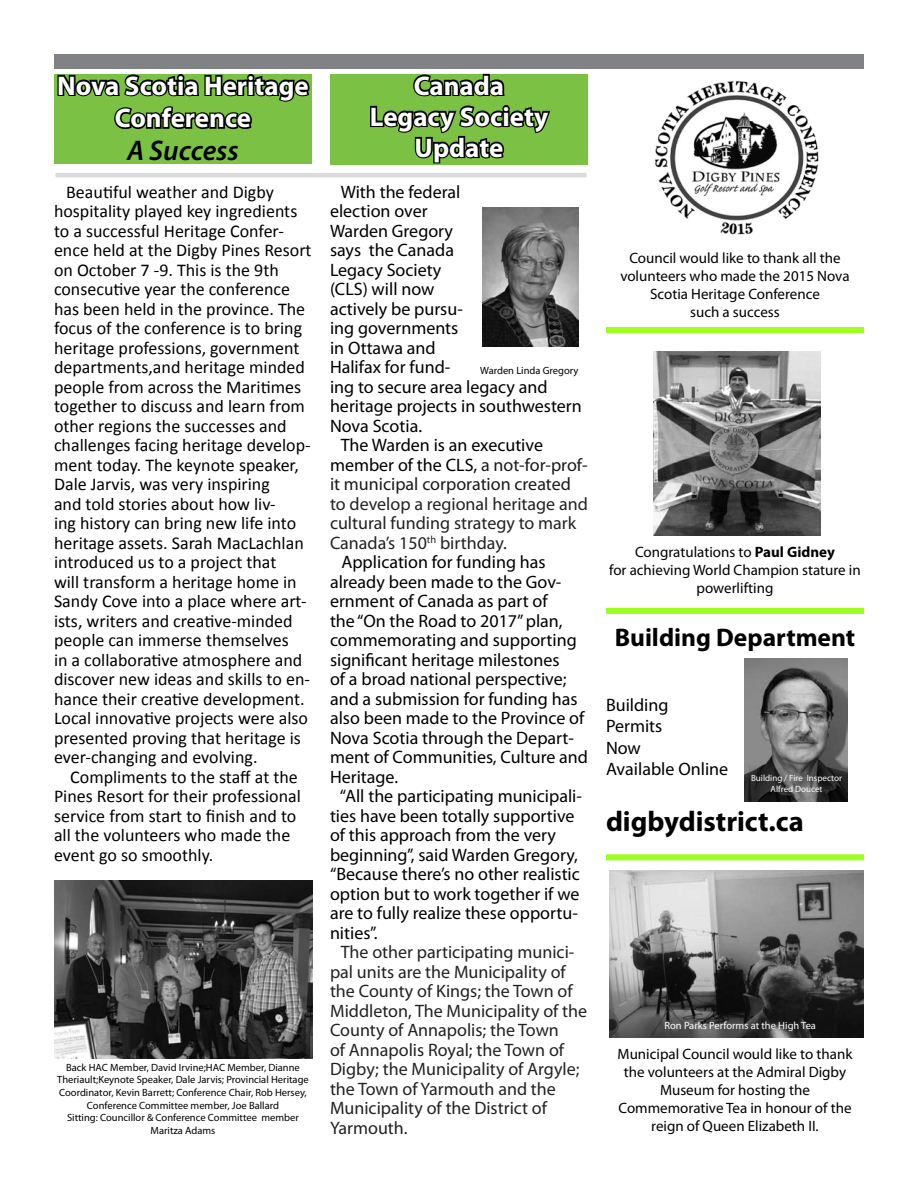
<style>
.page{position:relative;width:918px;height:1188px;background:#fff}
.page>*{position:absolute;margin:0;border:0;box-sizing:border-box;transform-origin:0 0}
.t1{font:700 28.5px "Myriad Pro";color:#000}
.t2{font:italic 600 28.5px "Myriad Pro";color:#000}
.t3{font:700 27px/31px "Myriad Pro";color:#fff;text-align:center}
.t4{font:700 25.5px "Myriad Pro";color:#000}
.t5{font:18px/19.5px "Calibri";color:#000}
.t6{font:18px/21.6px "Myriad Pro";color:#000}
.t7{font:18px/19.5px "Myriad Pro";color:#222}
.t8{font:18px "Myriad Pro";color:#1a1a1a}
.t9{font:15px/18px "Myriad Pro";color:#000;text-align:center}
.t10{font:10.5px/12.6px "Myriad Pro";color:#000;text-align:center}
.t11{font:10.5px "Myriad Pro";color:#fff}
.t12{font:9px/10.8px "Myriad Pro";color:#fff;text-align:center}
.s1{color:#1a1a1a}
.s2{font-weight:700}
</style>
<div class="page">
<svg style="left:55px;top:173px;width:532px;height:5px;background:#dddedf"></svg>
<div style="left:54px;top:74px;width:258px;height:90px;background:#7bc143"></div>
<svg style="left:57px;top:74px;width:253px;height:56px"></svg>
<div style="left:54px;top:54px;width:810px;height:15px;background:#808285"></div>
<div style="left:606px;top:854px;width:258px;height:6px;background:#9cff20"></div>
<img style="left:609px;top:871px;width:255px;height:167px">
<div style="left:606px;top:608px;width:258px;height:6px;background:#9cff20"></div>
<img style="left:744px;top:659px;width:104px;height:143px">
<img style="left:654px;top:351px;width:166px;height:184px">
<div style="left:606px;top:327px;width:258px;height:6px;background:#9cff20"></div>
<img style="left:655px;top:80px;width:164px;height:155px">
<img style="left:55px;top:881px;width:258px;height:177px">
<div style="left:330px;top:74px;width:258px;height:91px;background:#7bc143"></div>
<svg style="left:369px;top:73px;width:183px;height:105px"></svg>
<img style="left:482px;top:207px;width:96px;height:139px">
<h2 class="t3" style="left:57px;top:68px;width:253px;line-height:32.7px">Nova Scotia Heritage<br>Conference</h2>
<h1 class="t2" style="left:127px;top:132px;width:113px">A Success</h1>
<p class="t5" style="left:54px;top:182px;width:259px;text-indent:12px">Beautiful weather and Digby hospitality played key ingredients to a successful Heritage Confer&shy;ence held at the Digby Pines Resort on October 7 -9. This is the 9th consecutive year the conference has been held in the province. The focus of the conference is to bring heritage professions, government departments,and heritage minded people from across the Maritimes together to discuss and learn from other regions the successes and challenges facing heritage develop&shy;ment today. The keynote speaker, Dale Jarvis, was very inspiring<br>and told stories about how liv-<br>ing history can bring new life into heritage assets. Sarah MacLachlan introduced us to a project that<br>will transform a heritage home in Sandy Cove into a place where art&shy;ists, writers and creative-minded people can immerse themselves<br>in a collaborative atmosphere and discover new ideas and skills to en&shy;hance their creative development.<br>Local innovative projects were also presented proving that heritage is ever-changing and evolving.</p>
<p class="t5" style="left:54px;top:767px;width:248px;text-indent:16px">Compliments to the staff at the<br>Pines Resort for their professional service from start to finish and to all the volunteers who made the event go so smoothly.</p>
<p class="t10" style="left:57px;top:1061px;width:253px">Back HAC Member, David Irvine;HAC Member, Dianne Theriault;Keynote Speaker, Dale Jarvis; Provincial Heritage Coordinator, Kevin Barrett; Conference Chair, Rob Hersey, Conference Committee member, Joe Ballard<br>Sitting: Councillor &amp; Conference Committee member Maritza Adams</p>
<h2 class="t3" style="left:370px;top:69px;width:180px">Canada<br>Legacy Society<br>Update</h2>
<p class="t6" style="left:341px;top:181px;width:121px">With the federal</p>
<p class="t6" style="left:330px;top:200px;width:99px">election over</p>
<p class="t6" style="left:330px;top:220px;width:125px">Warden Gregory</p>
<p class="t6" style="left:330px;top:239px;width:126px">says the Canada</p>
<p class="t6" style="left:330px;top:259px;width:113px">Legacy Society</p>
<p class="t6" style="left:330px;top:278px;width:106px">(CLS) will now</p>
<p class="t6" style="left:330px;top:298px;width:134px">actively be pursu-</p>
<p class="t6" style="left:330px;top:317px;width:130px">ing governments</p>
<p class="t6" style="left:330px;top:337px;width:107px">in Ottawa and</p>
<p class="t6" style="left:330px;top:356px;width:122px">Halifax for fund-</p>
<p class="t6" style="left:330px;top:376px;width:219px">ing to secure area legacy and</p>
<p class="t6" style="left:330px;top:395px;width:253px">heritage projects in southwestern</p>
<p class="t6" style="left:330px;top:415px;width:94px">Nova Scotia.</p>
<p class="t6" style="left:341px;top:434px;width:204px">The Warden is an executive</p>
<p class="t6" style="left:330px;top:454px;width:259px">member of the CLS, <span class="s1">a not-for-prof-</span></p>
<p class="t8" style="left:330px;top:473px;width:242px">it municipal corporation created</p>
<p class="t7" style="left:330px;top:494px;width:259px">to develop a regional heritage and</p>
<p class="t7" style="left:330px;top:513px;width:248px">cultural funding strategy to mark</p>
<p class="t7" style="left:330px;top:533px;width:178px">Canada’s 150<sup>th</sup> birthday.</p>
<p class="t6" style="left:341px;top:551px;width:206px">Application for funding has</p>
<p class="t6" style="left:330px;top:571px;width:233px">already been made to the Gov-</p>
<p class="t6" style="left:330px;top:590px;width:219px">ernment of Canada as part of</p>
<p class="t6" style="left:330px;top:610px;width:234px">the “On the Road to 2017” plan,</p>
<p class="t6" style="left:330px;top:629px;width:248px">commemorating and supporting</p>
<p class="t6" style="left:330px;top:649px;width:231px">significant heritage milestones</p>
<p class="t6" style="left:330px;top:668px;width:238px">of a broad national perspective;</p>
<p class="t6" style="left:330px;top:688px;width:249px">and a submission for funding has</p>
<p class="t6" style="left:330px;top:707px;width:256px">also been made to the Province of</p>
<p class="t6" style="left:330px;top:727px;width:245px">Nova Scotia through the Depart-</p>
<p class="t6" style="left:330px;top:746px;width:260px">ment of Communities, Culture and</p>
<p class="t6" style="left:330px;top:766px;width:70px">Heritage.</p>
<p class="t6" style="left:340px;top:785px;width:244px">“All the participating municipali-</p>
<p class="t6" style="left:330px;top:805px;width:246px">ties have been totally supportive</p>
<p class="t6" style="left:330px;top:824px;width:228px">of this approach from the very</p>
<p class="t6" style="left:330px;top:844px;width:249px">beginning”, said Warden Gregory,</p>
<p class="t6" style="left:330px;top:863px;width:251px">“Because there’s no other realistic</p>
<p class="t6" style="left:330px;top:883px;width:251px">option but to work together if we</p>
<p class="t6" style="left:330px;top:902px;width:249px">are to fully realize these opportu-</p>
<p class="t6" style="left:330px;top:922px;width:49px">nities”.</p>
<p class="t7" style="left:330px;top:942px;width:259px;text-indent:11px">The other participating munici&shy;pal units are the Municipality of the County of Kings; the Town of<br>Middleton, The Municipality of the<br>County of Annapolis; the Town<br>of Annapolis Royal; the Town of<br>Digby; the Municipality of Argyle; the Town of Yarmouth and the<br>Municipality of the District of<br>Yarmouth.</p>
<p class="t10" style="left:480px;top:364px;width:100px">Warden Linda Gregory</p>
<p class="t9" style="left:620px;top:249px;width:231px">Council would like to thank all the volunteers who made the 2015 Nova<br>Scotia Heritage Conference<br>such a success</p>
<p class="t9" style="left:609px;top:543px;width:253px">Congratulations to <span class="s2">Paul Gidney<br></span>for achieving World Champion stature in powerlifting</p>
<h3 class="t4" style="left:615px;top:621px;width:242px">Building Department</h3>
<p class="t6" style="left:606px;top:693px;width:124px">Building<br>Permits<br>Now<br>Available Online</p>
<h1 class="t1" style="left:606px;top:803px;width:199px">digbydistrict.ca</h1>
<p class="t12" style="left:751px;top:772px;width:92px">Building / Fire Inspector<br>Alfred Doucet</p>
<p class="t11" style="left:664px;top:1019px;width:153px">Ron Parks Performs at the High Tea</p>
<p class="t9" style="left:618px;top:1045px;width:236px">Municipal Council would like to thank the volunteers at the Admiral Digby<br>Museum for hosting the<br>Commemorative Tea in honour of the reign of Queen Elizabeth II.</p>
</div>
